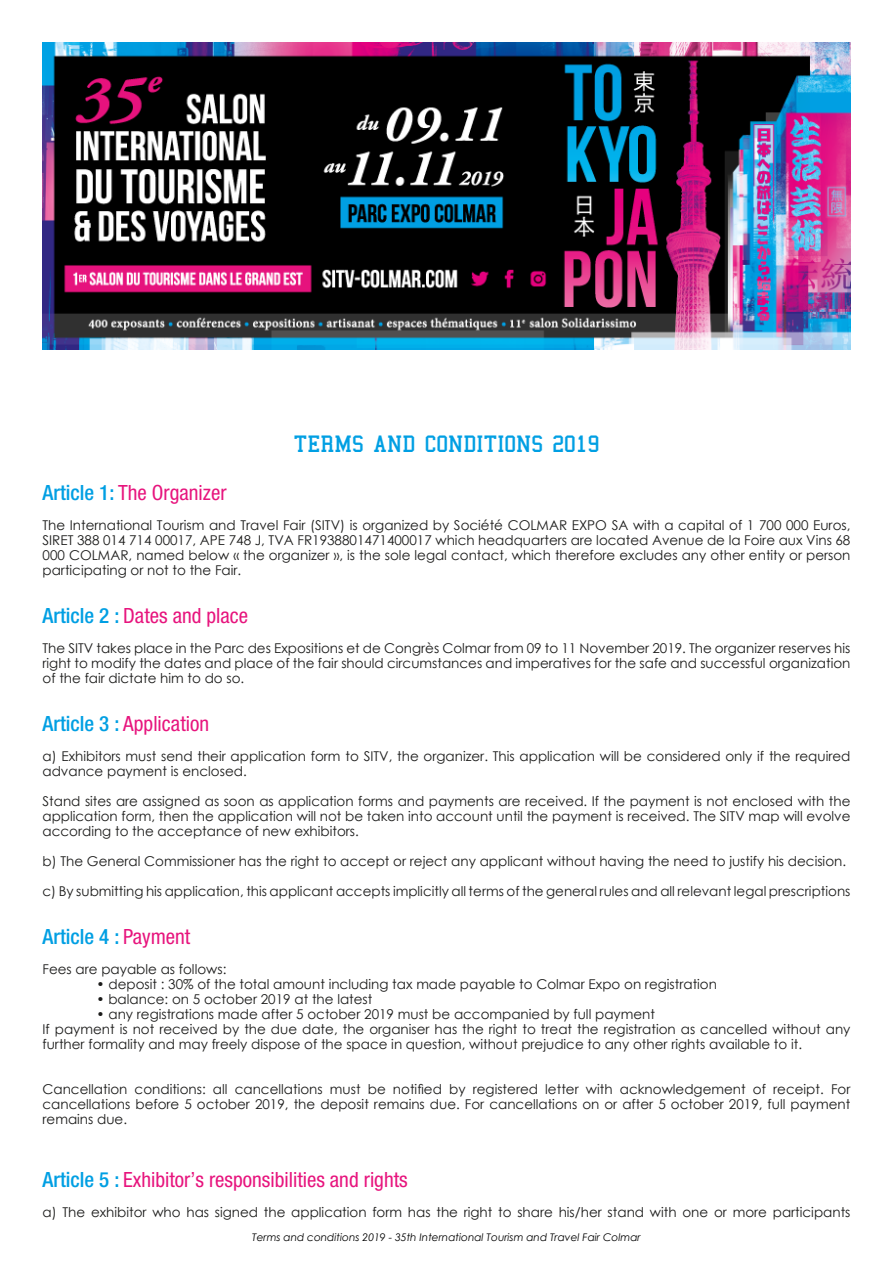
<style>
.page{position:relative;width:893px;height:1263px;background:#fff}
.page>*{position:absolute;margin:0;border:0;box-sizing:border-box;transform-origin:0 0}
.t1{font:24px "College";color:#009fe3}
.t2{font:condensed 21px "Helvetica Neue LT Pro";color:#e7147d}
.t3{font:500 condensed 21px "Helvetica Neue LT Pro";color:#009fe3}
.t4{font:13.5px/15px "Century Gothic";color:#1b1b1a;text-align:justify}
.t5{font:italic 10.5px "Century Gothic";color:#000}
.s1{font-weight:500;color:#009fe3}
.s2{font-weight:400;color:#e7147d}
</style>
<div class="page">
<img style="left:43px;top:43px;width:807px;height:307px">
<h1 class="t1" style="left:294px;top:432px;width:307px">TERMS AND CONDITIONS 2019</h1>
<h2 class="t2" style="left:43px;top:480px;width:186px"><span class="s1">Article 1:</span> The Organizer</h2>
<p class="t4" style="left:43px;top:517px;width:809px">The International Tourism and Travel Fair (SITV) is organized by Société COLMAR EXPO SA with a capital of 1 700 000 Euros, SIRET 388 014 714 00017, APE 748 J, TVA FR1938801471400017 which headquarters are located Avenue de la Foire aux Vins 68<br>000 COLMAR, named below « the organizer », is the sole legal contact, which therefore excludes any other entity or person participating or not to the Fair.</p>
<h2 class="t2" style="left:43px;top:603px;width:207px"><span class="s1">Article 2 :</span> Dates and place</h2>
<p class="t4" style="left:43px;top:640px;width:809px">The SITV takes place in the Parc des Expositions et de Congrès Colmar from 09 to 11 November 2019. The organizer reserves his right to modify the dates and place of the fair should circumstances and imperatives for the safe and successful organization of the fair dictate him to do so.</p>
<h2 class="t2" style="left:43px;top:711px;width:168px"><span class="s1">Article 3 :</span> Application</h2>
<p class="t4" style="left:43px;top:748px;width:809px">a) Exhibitors must send their application form to SITV, the organizer. This application will be considered only if the required advance payment is enclosed.</p>
<p class="t4" style="left:43px;top:793px;width:809px">Stand sites are assigned as soon as application forms and payments are received. If the payment is not enclosed with the application form, then the application will not be taken into account until the payment is received. The SITV map will evolve according to the acceptance of new exhibitors.</p>
<p class="t4" style="left:43px;top:853px;width:805px">b) The General Commissioner has the right to accept or reject any applicant without having the need to justify his decision.</p>
<p class="t4" style="left:43px;top:883px;width:809px">c) By submitting his application, this applicant accepts implicitly all terms of the general rules and all relevant legal prescriptions</p>
<h2 class="t3" style="left:43px;top:924px;width:149px">Article 4 : <span class="s2">Payment</span></h2>
<p class="t4" style="left:43px;top:961px;width:185px">Fees are payable as follows:</p>
<p class="t4" style="left:97px;top:976px;width:622px">• deposit : 30% of the total amount including tax made payable to Colmar Expo on registration</p>
<p class="t4" style="left:97px;top:991px;width:277px">• balance: on 5 october 2019 at the latest</p>
<p class="t4" style="left:43px;top:1006px;width:809px;text-align:left;text-indent:54px">• any registrations made after 5 october 2019 must be accompanied by full payment<br>If payment is not received by the due date, the organiser has the right to treat the registration as cancelled without any further formality and may freely dispose of the space in question, without prejudice to any other rights available to it.</p>
<p class="t4" style="left:43px;top:1081px;width:809px">Cancellation conditions: all cancellations must be notified by registered letter with acknowledgement of receipt. For cancellations before 5 october 2019, the deposit remains due. For cancellations on or after 5 october 2019, full payment remains due.</p>
<h2 class="t2" style="left:43px;top:1167px;width:367px"><span class="s1">Article 5 :</span> Exhibitor’s responsibilities and rights</h2>
<p class="t4" style="left:43px;top:1204px;width:809px">a) The exhibitor who has signed the application form has the right to share his/her stand with one or more participants</p>
<p class="t5" style="left:252px;top:1230px;width:390px">Terms and conditions 2019 - 35th International Tourism and Travel Fair Colmar</p>
</div>
